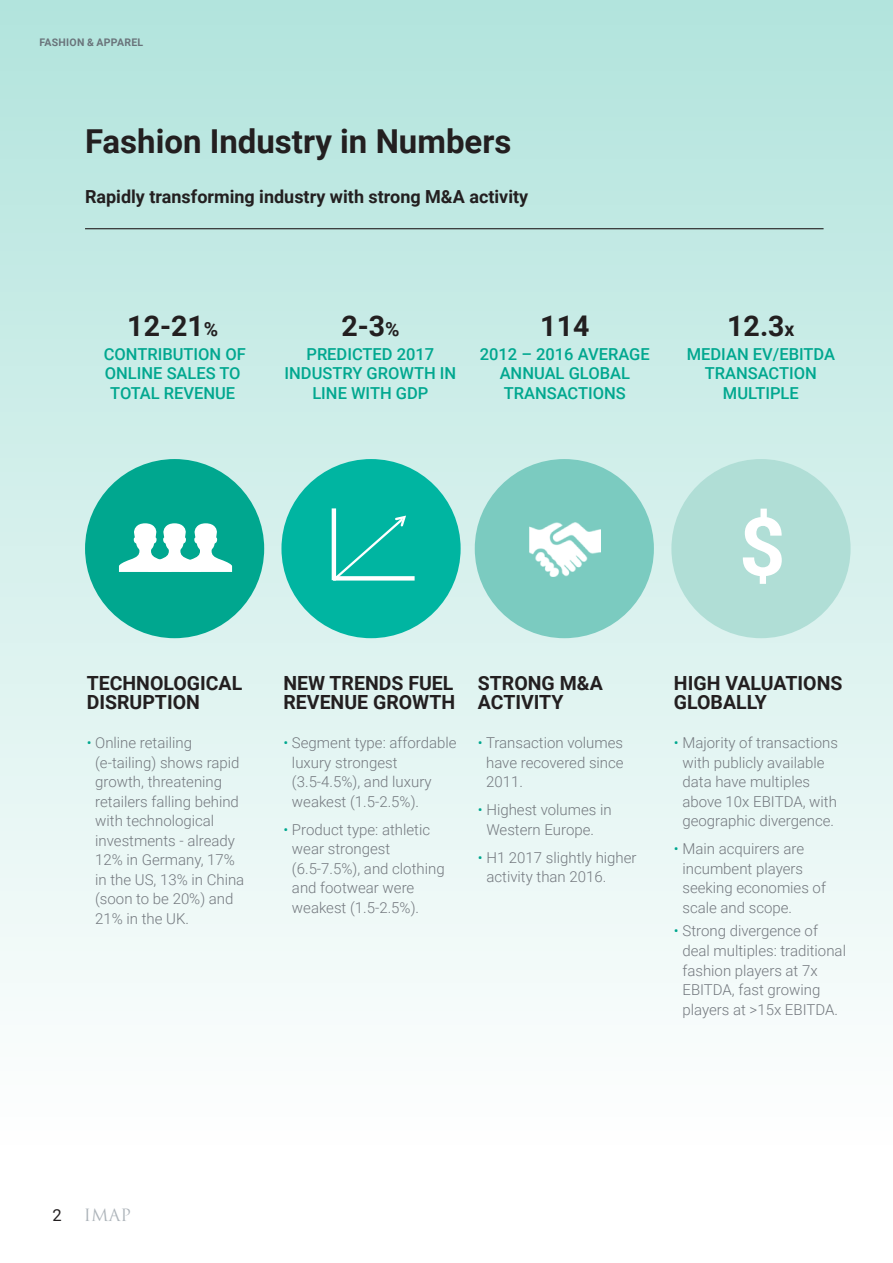
<style>
.page{position:relative;width:893px;height:1263px;background:#fff}
.page>*{position:absolute;margin:0;border:0;box-sizing:border-box;transform-origin:0 0}
.t1{font:700 33px "Roboto";color:#231f20}
.t2{font:700 28.5px "Roboto";color:#231f20}
.t3{font:700 19.5px/19.5px "Roboto";color:#231f20}
.t4{font:700 18px "Roboto";color:#231f20}
.t5{font:500 16.5px/19.5px "Roboto";color:#00a78f;text-align:center}
.t6{font:16.5px "Trajan Pro";color:#adb4ba}
.t7{font:16.5px "Roboto";color:#231f20}
.t8{font:300 15px/19.5px "Roboto";color:#74797f}
.t9{font:700 10.5px "Roboto";letter-spacing:.025em;color:#6a747b}
.s1{font-size:19.5px}
.s2{color:#00a78f}
</style>
<div class="page">
<div style="left:0;top:0;width:893px;height:1153px;background:linear-gradient(to bottom,#b2e4dd,#fffefe)"></div>
<div style="left:85px;top:459px;width:179px;height:179px;background:#00a78f;border-radius:50%"></div>
<svg style="left:119px;top:523px;width:113px;height:49px"></svg>
<div style="left:281px;top:459px;width:180px;height:179px;background:#00b5a1;border-radius:50%"></div>
<div style="left:475px;top:459px;width:179px;height:179px;background:#7bcbc0;border-radius:50%"></div>
<hr style="left:85px;top:228px;width:738px;height:1px;background:#231f20">
<img style="left:530px;top:522px;width:71px;height:55px">
<div style="left:671px;top:459px;width:180px;height:179px;background:#b0ded6;border-radius:50%"></div>
<div style="left:333px;top:576px;width:82px;height:5px;background:#fff"></div>
<hr style="left:332px;top:508px;width:4px;height:72px;background:#fff">
<svg style="left:331px;top:516px;width:75px;height:65px"></svg>
<svg style="left:743px;top:509px;width:39px;height:75px"></svg>
<p class="t9" style="left:40px;top:35px;width:105px">FASHION &amp; apparel</p>
<h1 class="t1" style="left:85px;top:118px;width:428px">Fashion Industry in Numbers</h1>
<p class="t4" style="left:85px;top:184px;width:445px">Rapidly transforming industry with strong M&amp;A activity</p>
<h2 class="t2" style="left:127px;top:306px;width:92px">12-21<span class="s1">%</span></h2>
<p class="t5" style="left:104px;top:344px;width:144px">CONTRIBUTION OF<br>ONLINE SALES TO<br>TOTAL REVENUE</p>
<h2 class="t2" style="left:341px;top:306px;width:60px">2-3<span class="s1">%</span></h2>
<p class="t5" style="left:285px;top:344px;width:173px">PREDICTED 2017<br>INDUSTRY GROWTH IN<br>LINE WITH GDP</p>
<h2 class="t2" style="left:540px;top:306px;width:51px">114</h2>
<p class="t5" style="left:480px;top:344px;width:172px">2012 – 2016 AVERAGE<br>ANNUAL GLOBAL<br>TRANSACTIONS</p>
<h2 class="t2" style="left:727px;top:306px;width:69px">12.3<span class="s1">x</span></h2>
<p class="t5" style="left:687px;top:344px;width:150px">MEDIAN EV/EBITDA<br>TRANSACTION<br>MULTIPLE</p>
<h3 class="t3" style="left:87px;top:672px;width:77px">TECHNOLO</h3>
<h3 class="t3" style="left:187px;top:672px;width:32px">GICAL</h3>
<h3 class="t3" style="left:87px;top:692px;width:44px">DISRUPT</h3>
<h3 class="t3" style="left:167px;top:692px;width:34px">ION</h3>
<p class="t8" style="left:95px;top:732px;width:151px;text-indent:-8px"><span class="s2">•</span> Online retailing (e-tailing) shows rapid growth, threatening retailers falling behind with technological investments - already<br>12% in Germany, 17% in the US, 13% in China (soon to be 20%) and<br>21% in the UK.</p>
<h3 class="t3" style="left:283px;top:672px;width:173px">NEW TRENDS FUEL<br>REVENUE GROWTH</h3>
<p class="t8" style="left:292px;top:732px;width:166px;text-indent:-8px"><span class="s2">•</span> Segment type: affordable luxury strongest (3.5-4.5%), and luxury weakest (1.5-2.5%).</p>
<p class="t8" style="left:292px;top:819px;width:154px;text-indent:-8px"><span class="s2">•</span> Product type: athletic wear strongest (6.5-7.5%), and clothing and footwear were weakest (1.5-2.5%).</p>
<h3 class="t3" style="left:478px;top:672px;width:26px">STRO</h3>
<h3 class="t3" style="left:528px;top:672px;width:76px">NG M&amp;A</h3>
<h3 class="t3" style="left:478px;top:692px;width:14px">ACT</h3>
<h3 class="t3" style="left:515px;top:692px;width:37px">IVITY</h3>
<p class="t8" style="left:486px;top:732px;width:139px;text-align:justify;text-indent:-8px"><span class="s2">•</span> Transaction volumes have recovered since 2011.</p>
<p class="t8" style="left:486px;top:799px;width:127px;text-indent:-8px"><span class="s2">•</span> Highest volumes in<br>Western Europe.</p>
<p class="t8" style="left:486px;top:847px;width:152px;text-indent:-8px"><span class="s2">•</span> H1 2017 slightly higher activity than 2016.</p>
<h3 class="t3" style="left:674px;top:672px;width:77px">HIGH VALUAT</h3>
<h3 class="t3" style="left:797px;top:672px;width:46px">IONS</h3>
<h3 class="t3" style="left:674px;top:692px;width:26px">GLOBALLY</h3>
<p class="t8" style="left:682px;top:732px;width:157px;text-indent:-8px"><span class="s2">•</span> Majority of transactions with publicly available data have multiples above 10x EBITDA, with geographic divergence.</p>
<p class="t8" style="left:682px;top:838px;width:145px;text-indent:-8px"><span class="s2">•</span> Main acquirers are incumbent players seeking economies of scale and scope.</p>
<p class="t8" style="left:682px;top:921px;width:165px;text-indent:-8px"><span class="s2">•</span> Strong divergence of deal multiples: traditional fashion players at 7x<br>EBITDA, fast growing players at &gt;15x EBITDA.</p>
<p class="t7" style="left:53px;top:1203px;width:11px">2</p>
<p class="t6" style="left:84px;top:1204px;width:49px">IMAP</p>
</div>
